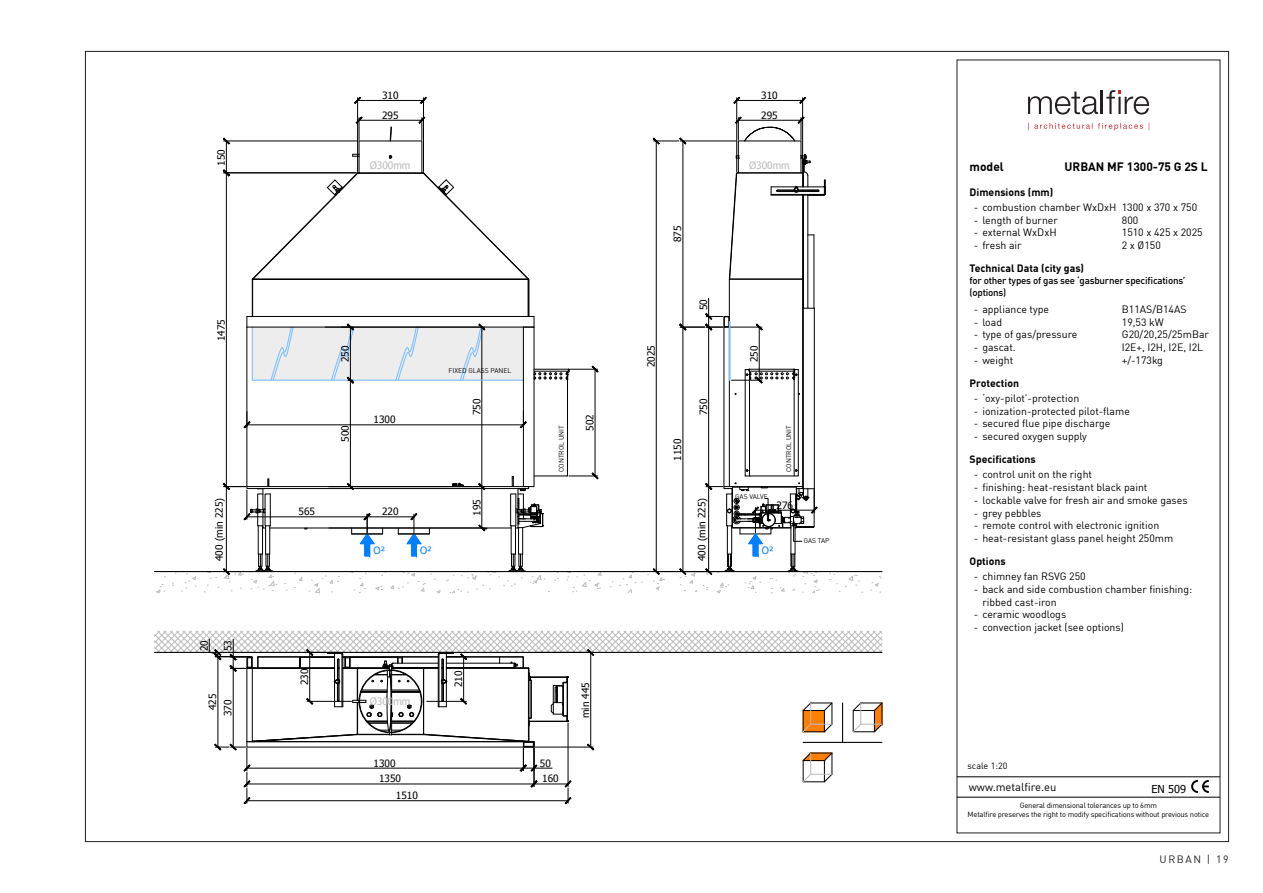
<style>
.page{position:relative;width:1263px;height:893px;background:#fff}
.page>*{position:absolute;margin:0;border:0;box-sizing:border-box;transform-origin:0 0}
.t1{font:700 12px "DIN Offc";color:#000}
.t2{font:11.25px "DIN Offc";color:#000}
.t3{font:10.95px "Tahoma";color:#000}
.t4{font:10.5px/12.8px "DIN Offc";color:#000}
.t5{font:700 10.5px "DIN Offc";color:#000}
.t6{font:10.5px "DIN Offc";color:#231f20}
.t7{font:10.05px/15.9px "Tahoma";color:#000;text-align:center}
.t8{font:10.05px "Tahoma";color:#bababa}
.t9{font:10.05px "Tahoma";color:#007fff}
.t10{font:500 9.75px/11.7px "DIN Offc";letter-spacing:-.02em;color:#000}
.t11{font:9px "DIN Offc";color:#000}
.t12{font:7.5px/9px "DIN Offc";letter-spacing:-.02em;color:#000;text-align:center}
.t13{font:6.75px "DIN Offc";color:#000}
</style>
<div class="page">
<svg style="left:1028px;top:92px;width:70px;height:22px"></svg>
<hr style="left:1100px;top:90px;width:2px;height:24px;background:#231f20">
<svg style="left:1106px;top:90px;width:43px;height:24px"></svg>
<svg style="left:1028px;top:123px;width:121px;height:7px"></svg>
<svg style="left:871px;top:576px;width:10px;height:17px"></svg>
<svg style="left:620px;top:572px;width:22px;height:21px"></svg>
<svg style="left:182px;top:572px;width:14px;height:20px"></svg>
<svg style="left:157px;top:584px;width:8px;height:9px"></svg>
<hr style="left:155px;top:571px;width:727px;height:1px;background:#000">
<hr style="left:357px;top:98px;width:1px;height:74px;background:#000">
<hr style="left:423px;top:98px;width:1px;height:74px;background:#000">
<hr style="left:358px;top:100px;width:65px;height:1px;background:#000">
<svg style="left:354px;top:97px;width:7px;height:7px"></svg>
<svg style="left:420px;top:97px;width:7px;height:7px"></svg>
<hr style="left:736px;top:98px;width:1px;height:74px;background:#000">
<hr style="left:802px;top:98px;width:1px;height:74px;background:#000">
<hr style="left:737px;top:100px;width:66px;height:1px;background:#000">
<svg style="left:733px;top:97px;width:7px;height:7px"></svg>
<svg style="left:799px;top:97px;width:7px;height:7px"></svg>
<svg style="left:154px;top:631px;width:729px;height:173px"></svg>
<svg style="left:204px;top:116px;width:397px;height:477px"></svg>
<svg style="left:648px;top:116px;width:215px;height:477px"></svg>
<hr style="left:247px;top:327px;width:276px;height:1px;background:#000">
<hr style="left:957px;top:776px;width:263px;height:1px;background:#000">
<hr style="left:957px;top:797px;width:263px;height:1px;background:#000">
<svg style="left:1191px;top:779px;width:18px;height:14px"></svg>
<p class="t7" style="left:213px;top:166px;width:18px;rotate:-90deg">150</p>
<p class="t7" style="left:213px;top:341px;width:24px;rotate:-90deg">1475</p>
<p class="t7" style="left:211px;top:561px;width:65px;rotate:-90deg">400 (min 225)</p>
<p class="t7" style="left:196px;top:651px;width:13px;rotate:-90deg">20</p>
<p class="t7" style="left:219px;top:651px;width:13px;rotate:-90deg">53</p>
<p class="t7" style="left:204px;top:710px;width:18px;rotate:-90deg">425</p>
<p class="t7" style="left:219px;top:716px;width:18px;rotate:-90deg">370</p>
<p class="t7" style="left:382px;top:87px;width:18px">310</p>
<p class="t7" style="left:761px;top:87px;width:18px">310</p>
<p class="t7" style="left:382px;top:107px;width:18px">295</p>
<p class="t7" style="left:761px;top:107px;width:18px">295</p>
<p class="t8" style="left:370px;top:158px;width:42px">Ø300mm</p>
<p class="t8" style="left:749px;top:158px;width:42px">Ø300mm</p>
<p class="t7" style="left:669px;top:242px;width:18px;rotate:-90deg">875</p>
<p class="t7" style="left:695px;top:310px;width:13px;rotate:-90deg">50</p>
<p class="t7" style="left:337px;top:362px;width:18px;rotate:-90deg">250</p>
<p class="t7" style="left:746px;top:362px;width:18px;rotate:-90deg">250</p>
<p class="t7" style="left:643px;top:367px;width:24px;rotate:-90deg">2025</p>
<p class="t13" style="left:449px;top:367px;width:33px">FIXE D GLASS</p>
<p class="t13" style="left:490px;top:367px;width:5px">PANE</p>
<p class="t13" style="left:507px;top:367px;width:5px">L</p>
<p class="t7" style="left:337px;top:442px;width:18px;rotate:-90deg">500</p>
<p class="t7" style="left:374px;top:411px;width:24px">1300</p>
<p class="t7" style="left:468px;top:415px;width:18px;rotate:-90deg">750</p>
<p class="t13" style="left:557px;top:472px;width:47px;rotate:-90deg">CONTROL UNIT</p>
<p class="t7" style="left:581px;top:431px;width:18px;rotate:-90deg">502</p>
<p class="t7" style="left:669px;top:461px;width:24px;rotate:-90deg">1150</p>
<p class="t7" style="left:695px;top:415px;width:18px;rotate:-90deg">750</p>
<p class="t13" style="left:784px;top:472px;width:47px;rotate:-90deg">CONTROL UNIT</p>
<p class="t13" style="left:735px;top:492px;width:33px">GAS VALVE</p>
<p class="t7" style="left:693px;top:561px;width:65px;rotate:-90deg">400 (min 225)</p>
<p class="t7" style="left:468px;top:516px;width:18px;rotate:-90deg">195</p>
<p class="t7" style="left:776px;top:496px;width:18px">276</p>
<p class="t7" style="left:299px;top:503px;width:18px">565</p>
<p class="t7" style="left:382px;top:503px;width:18px">220</p>
<p class="t9" style="left:373px;top:544px;width:14px">O²</p>
<p class="t9" style="left:420px;top:544px;width:14px">O²</p>
<p class="t9" style="left:762px;top:544px;width:14px">O²</p>
<p class="t13" style="left:804px;top:536px;width:19px">GAS TAP</p>
<p class="t7" style="left:296px;top:685px;width:18px;rotate:-90deg">230</p>
<p class="t7" style="left:450px;top:687px;width:18px;rotate:-90deg">210</p>
<p class="t8" style="left:370px;top:694px;width:42px">Ø300mm</p>
<p class="t7" style="left:374px;top:754px;width:29px">1300<br>1350</p>
<p class="t7" style="left:396px;top:787px;width:24px">1510</p>
<p class="t7" style="left:540px;top:754px;width:13px">50</p>
<p class="t7" style="left:542px;top:770px;width:18px">160</p>
<p class="t7" style="left:577px;top:718px;width:38px;rotate:-90deg">min 445</p>
<p class="t1" style="left:969px;top:159px;width:36px">model</p>
<p class="t1" style="left:1065px;top:159px;width:145px">URBAN MF 1300-75 G 2S L</p>
<p class="t5" style="left:969px;top:185px;width:85px">Dimensions (mm)</p>
<p class="t4" style="left:974px;top:201px;width:225px">- combustion chamber WxDxH 1300 x 370 x 750</p>
<p class="t4" style="left:974px;top:213px;width:86px">- length of burner</p>
<p class="t4" style="left:1122px;top:213px;width:18px">800</p>
<p class="t4" style="left:974px;top:226px;width:84px">- external WxDxH</p>
<p class="t4" style="left:1122px;top:226px;width:82px">1510 x 425 x 2025</p>
<p class="t4" style="left:974px;top:239px;width:49px">- fresh air</p>
<p class="t4" style="left:1122px;top:239px;width:40px">2 x Ø150</p>
<p class="t5" style="left:969px;top:262px;width:116px">Technical Data (city gas)</p>
<p class="t10" style="left:969px;top:274px;width:217px">for other types of gas see ‘gasburner specifications’ (options)</p>
<p class="t4" style="left:974px;top:302px;width:77px">- appliance type</p>
<p class="t4" style="left:1122px;top:302px;width:60px">B11AS/B14AS</p>
<p class="t4" style="left:974px;top:315px;width:30px">- load</p>
<p class="t4" style="left:1122px;top:315px;width:43px">19,53 kW</p>
<p class="t4" style="left:974px;top:328px;width:105px">- type of gas/pressure</p>
<p class="t4" style="left:1122px;top:328px;width:89px">G20/20,25/25mBar</p>
<p class="t4" style="left:974px;top:341px;width:43px">- gascat.</p>
<p class="t4" style="left:1122px;top:341px;width:83px">I2E+, I2H, I2E, I2L</p>
<p class="t4" style="left:974px;top:353px;width:41px">- weight</p>
<p class="t4" style="left:1122px;top:353px;width:43px">+/-173kg</p>
<p class="t5" style="left:970px;top:376px;width:51px">Protection</p>
<p class="t4" style="left:974px;top:392px;width:107px">- ‘oxy-pilot’-protection</p>
<p class="t4" style="left:974px;top:404px;width:158px">- ionization-protected pilot-flame</p>
<p class="t4" style="left:974px;top:417px;width:138px">- secured flue pipe discharge</p>
<p class="t4" style="left:974px;top:430px;width:115px">- secured oxygen supply</p>
<p class="t5" style="left:970px;top:453px;width:68px">Specifications</p>
<p class="t4" style="left:974px;top:468px;width:120px">- control unit on the right</p>
<p class="t4" style="left:974px;top:481px;width:175px">- finishing: heat-resistant black paint</p>
<p class="t4" style="left:974px;top:493px;width:215px">- lockable valve for fresh air and smoke gases</p>
<p class="t4" style="left:974px;top:506px;width:69px">- grey pebbles</p>
<p class="t4" style="left:974px;top:519px;width:187px">- remote control with electronic ignition</p>
<p class="t4" style="left:974px;top:532px;width:201px">- heat-resistant glass panel height 250mm</p>
<p class="t5" style="left:970px;top:555px;width:38px">Options</p>
<p class="t4" style="left:974px;top:570px;width:113px">- chimney fan RSVG 250</p>
<p class="t4" style="left:982px;top:583px;width:211px;text-indent:-9px">- back and side combustion chamber finishing: ribbed cast-iron</p>
<p class="t4" style="left:974px;top:608px;width:94px">- ceramic woodlogs</p>
<p class="t4" style="left:974px;top:621px;width:151px">- convection jacket (see options)</p>
<p class="t11" style="left:967px;top:760px;width:41px">scale 1:20</p>
<p class="t2" style="left:969px;top:780px;width:89px">www.metalfire.eu</p>
<p class="t12" style="left:967px;top:800px;width:243px">General dimensional tolerances up to 6mm<br>Metalfire preserves the right to modify specifications without previous notice</p>
<p class="t3" style="left:1151px;top:781px;width:36px">EN 509</p>
<p class="t6" style="left:1159px;top:852px;width:26px">URBAN</p>
<p class="t6" style="left:1207px;top:852px;width:23px">| 19</p>
</div>
